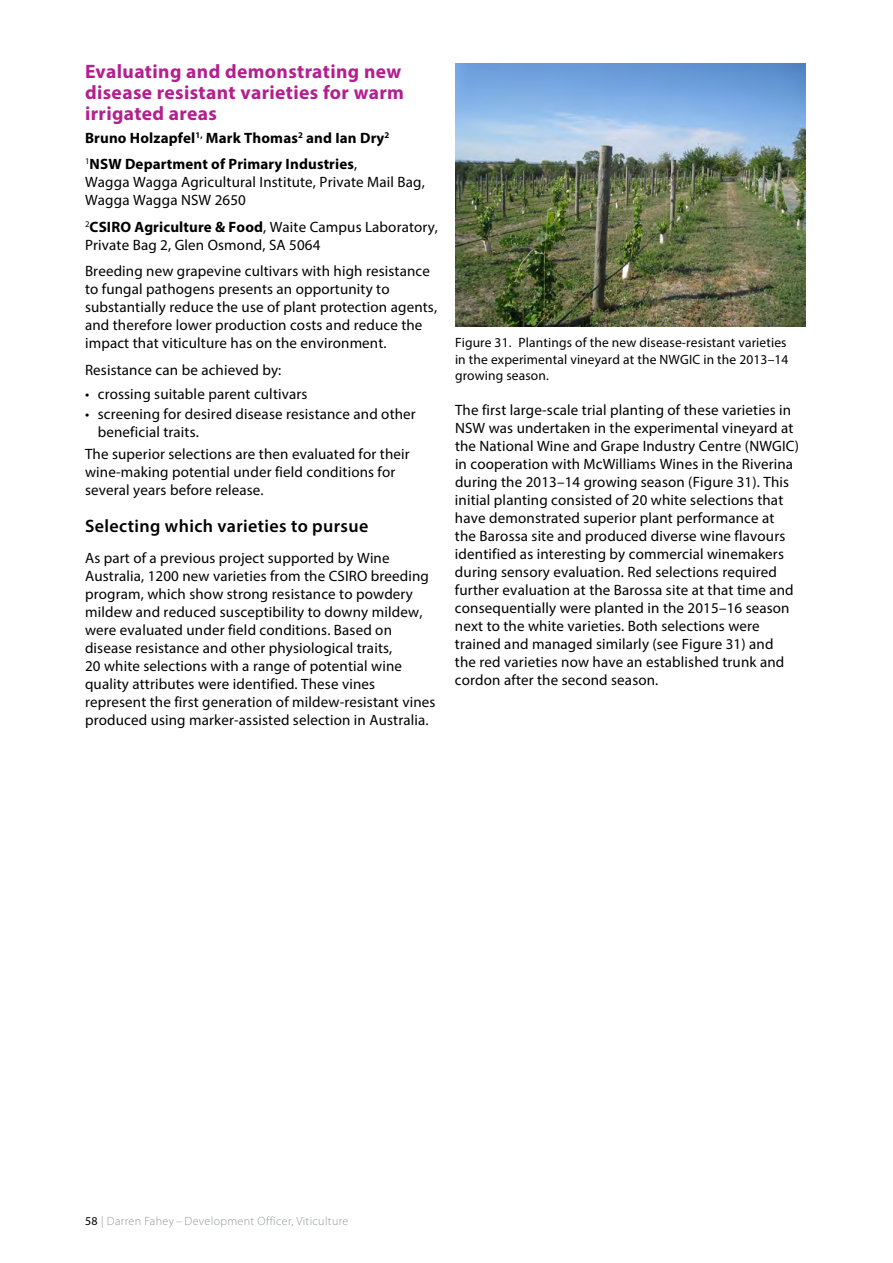
<style>
.page{position:relative;width:893px;height:1263px;background:#fff}
.page>*{position:absolute;margin:0;border:0;box-sizing:border-box;transform-origin:0 0}
.heading_2{font:700 19.5px/21px "Myriad Pro";letter-spacing:.02em;color:#b41e8e}
.heading_3{font:600 18px "Myriad Pro";letter-spacing:.02em;color:#000}
.text{font:15px/18px "Myriad Pro";letter-spacing:.01em;color:#000}
.text-2{font:700 15px "Myriad Pro";letter-spacing:.01em;color:#000}
.t1{font:13.5px/16.2px "Myriad Pro";letter-spacing:.01em;color:#000}
.t2{font:300 12px "Myriad Pro";letter-spacing:.03em;color:#939598}
.s1{font-weight:700}
.s2{font-weight:400;color:#000}
</style>
<div class="page">
<img style="left:455px;top:64px;width:351px;height:263px">
<p class="heading_2" style="left:85px;top:61px;width:320px">Evaluating and demonstrating new disease resistant varieties for warm irrigated areas</p>
<p class="text-2" style="left:85px;top:128px;width:306px">Bruno Holzapfel<sup>1,</sup> Mark Thomas<sup>2</sup> and Ian Dry<sup>2</sup></p>
<p class="text" style="left:85px;top:155px;width:341px"><sup>1</sup><span class="s1">NSW Department of Primary Industries</span>,<br>Wagga Wagga Agricultural Institute, Private Mail Bag,<br>Wagga Wagga NSW 2650</p>
<p class="text" style="left:85px;top:217px;width:354px"><sup>2</sup><span class="s1">CSIRO Agriculture &amp; Food</span>, Waite Campus Laboratory,<br>Private Bag 2, Glen Osmond, SA 5064</p>
<p class="text" style="left:85px;top:262px;width:354px">Breeding new grapevine cultivars with high resistance to fungal pathogens presents an opportunity to substantially reduce the use of plant protection agents, and therefore lower production costs and reduce the impact that viticulture has on the environment.</p>
<p class="text" style="left:85px;top:360px;width:198px">Resistance can be achieved by:</p>
<p class="text" style="left:85px;top:385px;width:224px">• crossing suitable parent cultivars</p>
<p class="text" style="left:98px;top:405px;width:320px;text-indent:-13px">• screening for desired disease resistance and other beneficial traits.</p>
<p class="text" style="left:85px;top:445px;width:326px">The superior selections are then evaluated for their wine-making potential under field conditions for several years before release.</p>
<h3 class="heading_3" style="left:85px;top:514px;width:285px">Selecting which varieties to pursue</h3>
<p class="text" style="left:85px;top:548px;width:352px">As part of a previous project supported by Wine Australia, 1200 new varieties from the CSIRO breeding program, which show strong resistance to powdery mildew and reduced susceptibility to downy mildew, were evaluated under field conditions. Based on disease resistance and other physiological traits,<br>20 white selections with a range of potential wine quality attributes were identified. These vines represent the first generation of mildew-resistant vines produced using marker-assisted selection in Australia.</p>
<p class="t1" style="left:455px;top:335px;width:335px">Figure 31. Plantings of the new disease-resistant varieties in the experimental vineyard at the NWGIC in the 2013–14 growing season.</p>
<p class="text" style="left:455px;top:401px;width:345px">The first large-scale trial planting of these varieties in NSW was undertaken in the experimental vineyard at the National Wine and Grape Industry Centre (NWGIC) in cooperation with McWilliams Wines in the Riverina during the 2013–14 growing season (Figure 31). This initial planting consisted of 20 white selections that have demonstrated superior plant performance at the Barossa site and produced diverse wine flavours identified as interesting by commercial winemakers during sensory evaluation. Red selections required further evaluation at the Barossa site at that time and consequentially were planted in the 2015–16 season next to the white varieties. Both selections were trained and managed similarly (see Figure 31) and<br>the red varieties now have an established trunk and cordon after the second season.</p>
<p class="t2" style="left:85px;top:1214px;width:265px"><span class="s2">58</span> | Darren Fahey – Development Officer, Viticulture</p>
</div>
